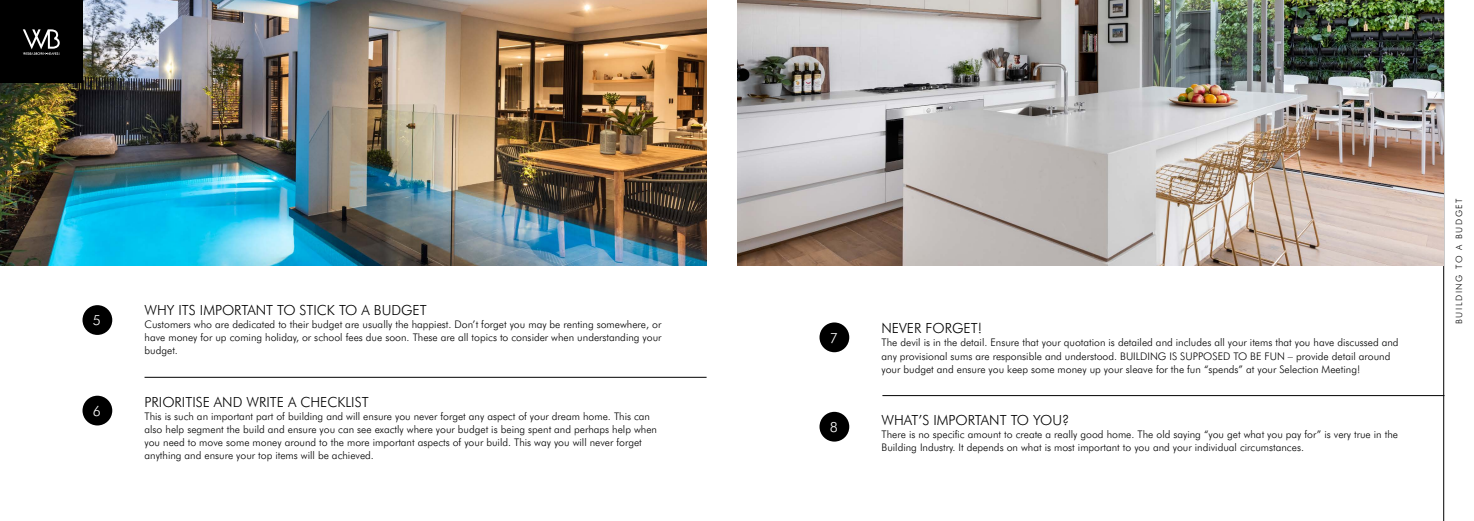
<style>
.page{position:relative;width:1474px;height:521px;background:#fff}
.page>*{position:absolute;margin:0;border:0;box-sizing:border-box;transform-origin:0 0}
.t1{font:300 14px "Futura BT";color:#000}
.t2{font:300 14px "Futura BT";color:#fff}
.t3{font:300 10.5px/13.1px "Futura BT";color:#000}
.t4{font:300 8.75px "Futura BT";letter-spacing:.18em;color:#000}
</style>
<div class="page">
<img style="left:0;top:0;width:706px;height:265px">
<div style="left:82px;top:305px;width:30px;height:30px;background:#000;border-radius:50%"></div>
<div style="left:82px;top:396px;width:30px;height:29px;background:#000;border-radius:50%"></div>
<hr style="left:144px;top:377px;width:562px;height:1px;background:#000">
<hr style="left:1443px;top:0;width:1px;height:521px;background:#000">
<div style="left:0;top:0;width:82px;height:82px;background:#000"></div>
<svg style="left:23px;top:29px;width:37px;height:26px"></svg>
<img style="left:737px;top:0;width:706px;height:265px">
<div style="left:819px;top:322px;width:30px;height:30px;background:#000;border-radius:50%"></div>
<div style="left:819px;top:412px;width:30px;height:29px;background:#000;border-radius:50%"></div>
<hr style="left:882px;top:395px;width:562px;height:1px;background:#000">
<h1 class="t2" style="left:93px;top:312px;width:10px">5</h1>
<h1 class="t2" style="left:93px;top:402px;width:10px">6</h1>
<h1 class="t1" style="left:144px;top:301px;width:284px">WHY ITS IMPORTANT TO STICK TO A BUDGET</h1>
<p class="t3" style="left:144px;top:318px;width:518px;text-align:justify">Customers who are dedicated to their budget are usually the happiest. Don’t forget you may be renting somewhere, or have money for up coming holiday, or school fees due soon. These are all topics to consider when understanding your budget.</p>
<h1 class="t1" style="left:144px;top:393px;width:226px">PRIORITISE AND WRITE A CHECKLIST</h1>
<p class="t3" style="left:144px;top:409px;width:514px">This is such an important part of building and will ensure you never forget any aspect of your dream home. This can also help segment the build and ensure you can see exactly where your budget is being spent and perhaps help when you need to move some money around to the more important aspects of your build. This way you will never forget anything and ensure your top items will be achieved.</p>
<h1 class="t2" style="left:830px;top:329px;width:10px">7</h1>
<h1 class="t2" style="left:830px;top:418px;width:10px">8</h1>
<h1 class="t1" style="left:881px;top:320px;width:102px">NEVER FORGET!</h1>
<p class="t3" style="left:881px;top:336px;width:518px">The devil is in the detail. Ensure that your quotation is detailed and includes all your items that you have discussed and any provisional sums are responsible and understood. BUILDING IS SUPPOSED TO BE FUN – provide detail around your budget and ensure you keep some money up your sleave for the fun “spends” at your Selection Meeting!</p>
<h1 class="t1" style="left:881px;top:412px;width:189px">WHAT’S IMPORTANT TO YOU?</h1>
<p class="t3" style="left:881px;top:428px;width:518px">There is no specific amount to create a really good home. The old saying “you get what you pay for” is very true in the<br>Building Industry. It depends on what is most important to you and your individual circumstances.</p>
<p class="t4" style="left:1453px;top:324px;width:127px;rotate:-90deg">BUILDING TO A BUDGET</p>
</div>
